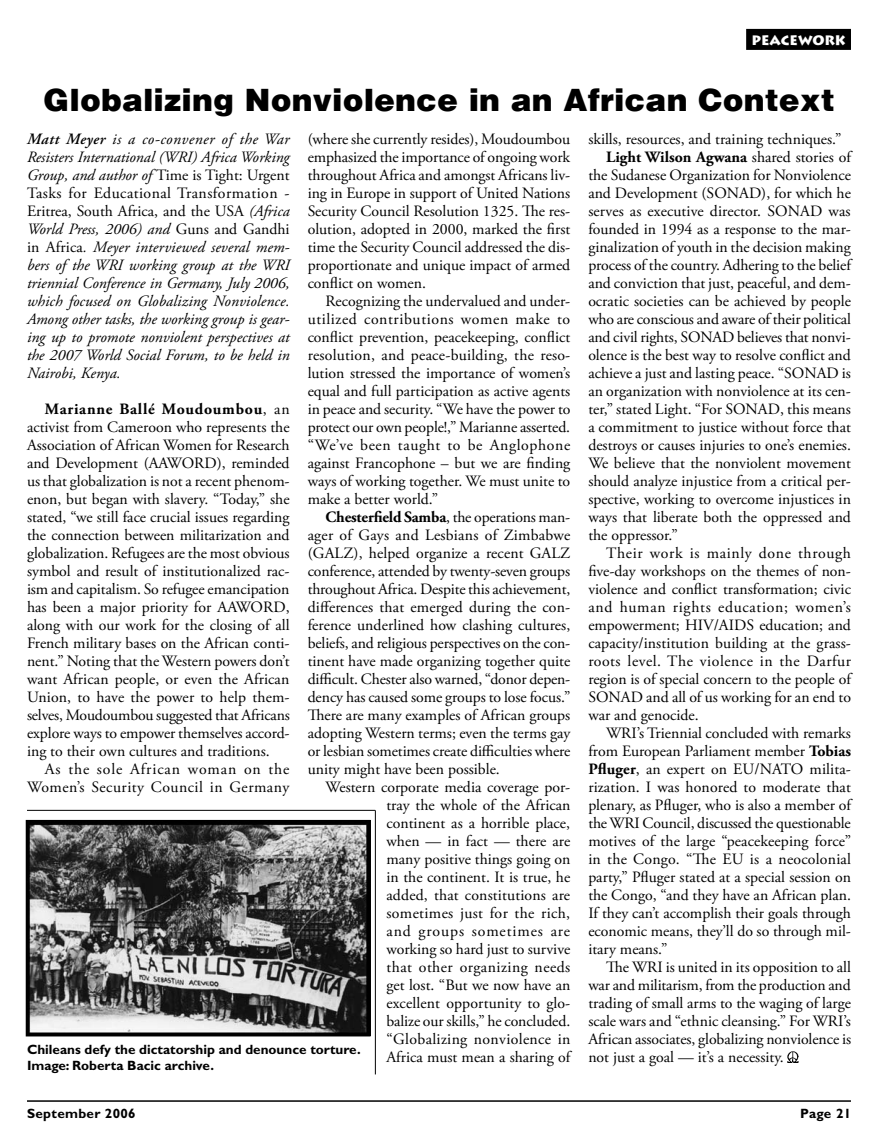
<style>
.page{position:relative;width:878px;height:1148px;background:#fff}
.page>*{position:absolute;margin:0;border:0;box-sizing:border-box;transform-origin:0 0}
.t1{font:900 31.5px "Helvetica";color:#000}
.t2{font:15.75px/18px "Adobe Garamond Pro";color:#000;text-align:justify}
.t3{font:italic 15.75px/18px "Adobe Garamond Pro";color:#000;text-align:justify}
.t4{font:15.75px/18px "Adobe Garamond Pro";letter-spacing:.03em;color:#000;text-align:right}
.t5{font:700 15.75px "Adobe Garamond Pro";color:#000}
.t6{font:15.75px "Adobe Garamond Pro";letter-spacing:.045em;color:#000}
.t7{font:15.75px "Adobe Garamond Pro";letter-spacing:.04em;color:#000}
.t8{font:700 13.5px/16.2px "Gill Sans";color:#000}
.t9{font:700 13.5px "Gill Sans";letter-spacing:.025em;color:#000}
.t10{font:900 13.5px "Lithos";color:#fff}
.s1{font-weight:600}
.s2{font-style:normal}
.s3{font-weight:700}
.s4{font-weight:400}
</style>
<div class="page">
<hr style="left:27px;top:1100px;width:823px;height:1px;background:#000">
<div style="left:746px;top:29px;width:104px;height:21px;background:#000"></div>
<svg style="left:787px;top:1052px;width:11px;height:10px"></svg>
<img style="left:28px;top:822px;width:340px;height:212px">
<div style="left:26px;top:820px;width:344px;height:216px;border:1px solid #000"></div>
<hr style="left:27px;top:810px;width:348px;height:1px;background:#000">
<hr style="left:375px;top:810px;width:1px;height:264px;background:#000">
<p class="t10" style="left:751px;top:32px;width:96px">PEACEWORK</p>
<h1 class="t1" style="left:43px;top:81px;width:793px">Globalizing Nonviolence in an African Context</h1>
<p class="t3" style="left:27px;top:130px;width:264px"><span class="s1">Matt Meyer</span> is a co-convener of the War Resisters International (WRI) Africa Working Group, and author of <span class="s2">Time is Tight: Urgent Tasks for Educational Transformation - Eritrea, South Africa, and the USA</span> (Africa World Press, 2006) and <span class="s2">Guns and Gandhi in Africa</span>. Meyer interviewed several mem&shy;bers of the WRI working group at the WRI triennial Conference in Germany, July 2006, which focused on Globalizing Nonviolence.<br>Among other tasks, the working group is gear&shy;ing up to promote nonviolent perspectives at the 2007 World Social Forum, to be held in Nairobi, Kenya.</p>
<p class="t2" style="left:27px;top:401px;width:264px;text-indent:18px"><span class="s3">Marianne Ballé Moudoumbou</span>, an activist from Cameroon who represents the Association of African Women for Research and Development (AAWORD), reminded us that globalization is not a recent phenom&shy;enon, but began with slavery. “Today,” she stated, “we still face crucial issues regarding the connection between militarization and globalization. Refugees are the most obvious symbol and result of institutionalized rac&shy;ism and capitalism. So refugee emancipation has been a major priority for AAWORD, along with our work for the closing of all French military bases on the African conti&shy;nent.” Noting that the Western powers don’t want African people, or even the African Union, to have the power to help them&shy;selves, Moudoumbou suggested that Africans explore ways to empower themselves accord&shy;ing to their own cultures and traditions.</p>
<p class="t4" style="left:27px;top:761px;width:264px">As the sole African woman on the<br>Women’s Security Council in Germany</p>
<p class="t2" style="left:308px;top:131px;width:264px">(where she currently resides), Moudoumbou emphasized the importance of ongoing work throughout Africa and amongst Africans liv&shy;ing in Europe in support of United Nations Security Council Resolution 1325. The res&shy;olution, adopted in 2000, marked the first time the Security Council addressed the dis&shy;proportionate and unique impact of armed conflict on women.</p>
<p class="t2" style="left:308px;top:293px;width:264px;text-indent:18px">Recognizing the undervalued and under&shy;utilized contributions women make to conflict prevention, peacekeeping, conflict resolution, and peace-building, the reso&shy;lution stressed the importance of women’s equal and full participation as active agents in peace and security. “We have the power to protect our own people!,” Marianne asserted. “We’ve been taught to be Anglophone against Francophone – but we are finding ways of working together. We must unite to make a better world.”</p>
<p class="t2" style="left:308px;top:509px;width:264px;text-indent:18px"><span class="s3">Chesterfield Samba</span>, the operations man&shy;ager of Gays and Lesbians of Zimbabwe (GALZ), helped organize a recent GALZ conference, attended by twenty-seven groups throughout Africa. Despite this achievement, differences that emerged during the con&shy;ference underlined how clashing cultures, beliefs, and religious perspectives on the con&shy;tinent have made organizing together quite difficult. Chester also warned, “donor depen&shy;dency has caused some groups to lose focus.” There are many examples of African groups adopting Western terms; even the terms gay or lesbian sometimes create difficulties where unity might have been possible.</p>
<p class="t2" style="left:386px;top:779px;width:185px;text-indent:-61px">Western corporate media coverage por&shy;tray the whole of the African continent as a horrible place, when — in fact — there are many positive things going on in the continent. It is true, he added, that constitutions are sometimes just for the rich, and groups sometimes are working so hard just to survive that other organizing needs get lost. “But we now have an excellent opportunity to glo&shy;balize our skills,” he concluded. “Globalizing nonviolence in Africa must mean a sharing of</p>
<p class="t2" style="left:588px;top:131px;width:255px">skills, resources, and training techniques.”</p>
<p class="t5" style="left:606px;top:148px;width:246px">Light Wilson Agwana <span class="s4">shared stories of</span></p>
<p class="t2" style="left:588px;top:167px;width:264px">the Sudanese Organization for Nonviolence</p>
<p class="t2" style="left:588px;top:185px;width:264px">and Development (SONAD), for which he</p>
<p class="t2" style="left:588px;top:203px;width:264px">serves as executive director. SONAD was</p>
<p class="t2" style="left:588px;top:221px;width:264px">founded in 1994 as a response to the mar-</p>
<p class="t2" style="left:588px;top:239px;width:264px">ginalization of youth in the decision making</p>
<p class="t2" style="left:588px;top:257px;width:264px">process of the country. Adhering to the belief</p>
<p class="t2" style="left:588px;top:275px;width:264px">and conviction that just, peaceful, and dem-</p>
<p class="t2" style="left:588px;top:293px;width:264px">ocratic societies can be achieved by people</p>
<p class="t2" style="left:588px;top:311px;width:264px">who are conscious and aware of their political</p>
<p class="t2" style="left:588px;top:329px;width:264px">and civil rights, SONAD believes that nonvi-</p>
<p class="t2" style="left:588px;top:347px;width:264px">olence is the best way to resolve conflict and</p>
<p class="t2" style="left:588px;top:365px;width:264px">achieve a just and lasting peace. “SONAD is</p>
<p class="t2" style="left:588px;top:383px;width:264px">an organization with nonviolence at its cen-</p>
<p class="t2" style="left:588px;top:401px;width:264px">ter,” stated Light. “For SONAD, this means</p>
<p class="t2" style="left:588px;top:419px;width:264px">a commitment to justice without force that</p>
<p class="t2" style="left:588px;top:437px;width:264px">destroys or causes injuries to one’s enemies.</p>
<p class="t2" style="left:588px;top:455px;width:264px">We believe that the nonviolent movement</p>
<p class="t2" style="left:588px;top:473px;width:264px">should analyze injustice from a critical per-</p>
<p class="t2" style="left:588px;top:491px;width:264px">spective, working to overcome injustices in</p>
<p class="t2" style="left:588px;top:509px;width:264px">ways that liberate both the oppressed and</p>
<p class="t2" style="left:588px;top:527px;width:91px">the oppressor.”</p>
<p class="t7" style="left:606px;top:544px;width:246px">Their work is mainly done through</p>
<p class="t2" style="left:588px;top:563px;width:264px">five-day workshops on the themes of non-</p>
<p class="t2" style="left:588px;top:581px;width:264px">violence and conflict transformation; civic</p>
<p class="t6" style="left:588px;top:598px;width:264px">and human rights education; women’s</p>
<p class="t2" style="left:588px;top:617px;width:264px">empowerment; HIV/AIDS education; and</p>
<p class="t2" style="left:588px;top:635px;width:264px">capacity/institution building at the grass-</p>
<p class="t4" style="left:588px;top:653px;width:264px">roots level. The violence in the Darfur</p>
<p class="t2" style="left:588px;top:671px;width:264px">region is of special concern to the people of</p>
<p class="t2" style="left:588px;top:689px;width:264px">SONAD and all of us working for an end to</p>
<p class="t2" style="left:588px;top:707px;width:112px">war and genocide.</p>
<p class="t2" style="left:606px;top:725px;width:246px">WRI’s Triennial concluded with remarks</p>
<p class="t2" style="left:588px;top:743px;width:264px">from European Parliament member <span class="s3">Tobias</span></p>
<p class="t2" style="left:588px;top:761px;width:264px"><span class="s3">Pfluger</span>, an expert on EU/NATO milita-</p>
<p class="t2" style="left:588px;top:779px;width:264px">rization. I was honored to moderate that</p>
<p class="t2" style="left:588px;top:797px;width:264px">plenary, as Pfluger, who is also a member of</p>
<p class="t2" style="left:588px;top:815px;width:264px">the WRI Council, discussed the questionable</p>
<p class="t2" style="left:588px;top:833px;width:264px">motives of the large “peacekeeping force”</p>
<p class="t2" style="left:588px;top:851px;width:264px">in the Congo. “The EU is a neocolonial</p>
<p class="t2" style="left:588px;top:869px;width:264px">party,” Pfluger stated at a special session on</p>
<p class="t2" style="left:588px;top:887px;width:264px">the Congo, “and they have an African plan.</p>
<p class="t2" style="left:588px;top:905px;width:264px">If they can’t accomplish their goals through</p>
<p class="t2" style="left:588px;top:923px;width:264px">economic means, they’ll do so through mil-</p>
<p class="t2" style="left:588px;top:941px;width:81px">itary means.”</p>
<p class="t2" style="left:606px;top:959px;width:246px">The WRI is united in its opposition to all</p>
<p class="t2" style="left:588px;top:977px;width:264px">war and militarism, from the production and</p>
<p class="t2" style="left:588px;top:995px;width:264px">trading of small arms to the waging of large</p>
<p class="t2" style="left:588px;top:1013px;width:264px">scale wars and “ethnic cleansing.” For WRI’s</p>
<p class="t2" style="left:588px;top:1031px;width:264px">African associates, globalizing nonviolence is</p>
<p class="t2" style="left:588px;top:1049px;width:197px">not just a goal — it’s a necessity.</p>
<p class="t8" style="left:27px;top:1040px;width:335px">Chileans defy the dictatorship and denounce torture.<br>Image: Roberta Bacic archive.</p>
<p class="t9" style="left:27px;top:1105px;width:110px">September 2006</p>
<p class="t8" style="left:800px;top:1105px;width:53px">Page 21</p>
</div>
